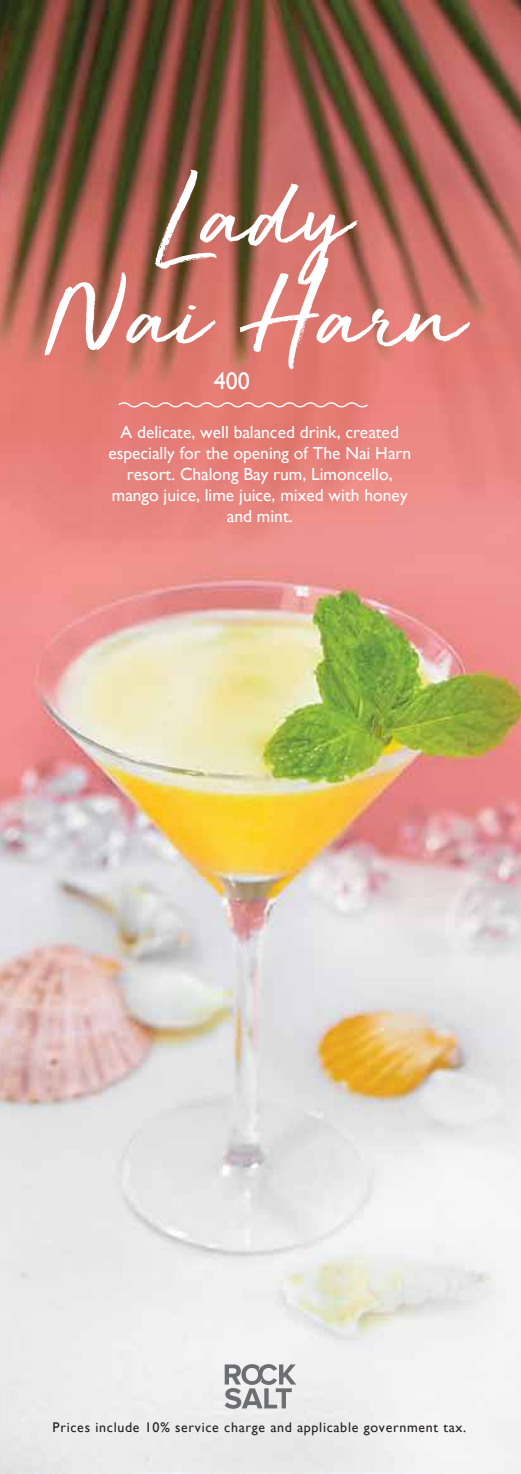
<style>
.page{position:relative;width:521px;height:1474px;background:#fff}
.page>*{position:absolute;margin:0;border:0;box-sizing:border-box;transform-origin:0 0}
.t1{font:114.98px/100.6px "Golden Plains";color:#fff;text-align:center}
.t2{font:23.97px "Gill Sans";color:#fff}
.t3{font:17.5px/21px "Gill Sans";color:#fff;text-align:center}
.t4{font:14px "Gill Sans";letter-spacing:.05em;color:#231f20}
</style>
<div class="page">
<img style="left:0;top:0;width:521px;height:1473px">
<svg style="left:117px;top:400px;width:252px;height:9px"></svg>
<svg style="left:225px;top:1363px;width:71px;height:45px"></svg>
<h1 class="t1" style="left:47px;top:173px;width:417px">Lady<br>Nai Harn</h1>
<h2 class="t2" style="left:214px;top:367px;width:37px">400</h2>
<p class="t3" style="left:108px;top:421px;width:304px">A delicate, well balanced drink, created especially for the opening of The Nai Harn resort. Chalong Bay rum, Limoncello, mango juice, lime juice, mixed with honey and mint.</p>
<p class="t4" style="left:53px;top:1418px;width:415px">Prices include 10% service charge and applicable government tax.</p>
</div>
